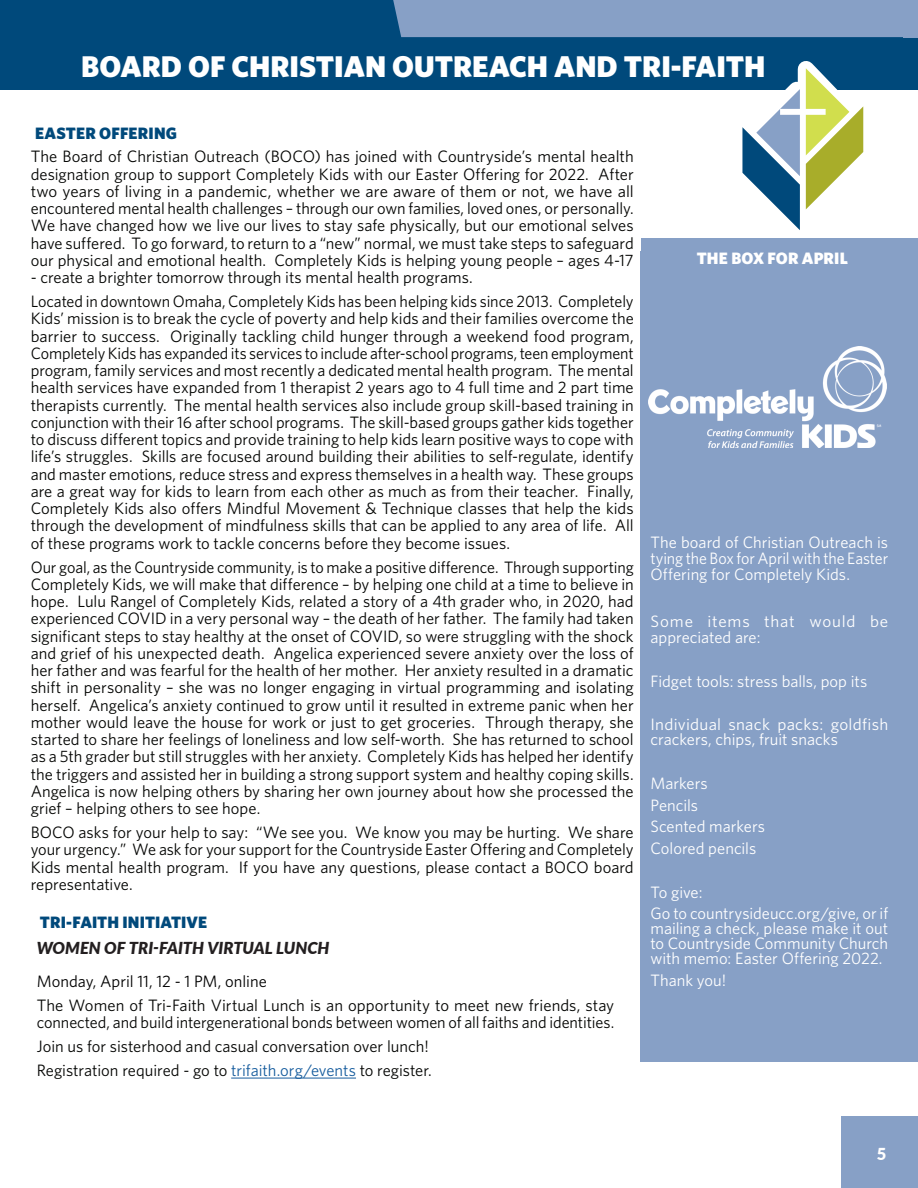
<style>
.page{position:relative;width:918px;height:1188px;background:#fff}
.page>*{position:absolute;margin:0;border:0;box-sizing:border-box;transform-origin:0 0}
.t1{font:900 30px "Whitney";color:#fff}
.t2{font:16.5px/17.2px "Whitney";color:#040503;text-align:justify}
.t3{font:16.5px/21.8px "Whitney";color:#fff}
.t4{font:16.5px/16.5px "Whitney";letter-spacing:.035em;color:#fff}
.t5{font:900 16.5px "Whitney";letter-spacing:.005em;color:#00497b}
.t6{font:italic 900 16.5px "Lato";color:#231f20}
.t7{font:16.5px "Whitney";color:#000}
.t8{font:900 16.5px "Whitney";letter-spacing:.005em;color:#fff}
.t9{font:900 16.5px "Lato";color:#fff}
.s1{color:#175d9e}
</style>
<div class="page">
<div style="left:842px;top:1116px;width:76px;height:72px;background:#87a0c6"></div>
<hr style="left:0;top:0;width:3px;height:90px;background:#00497b">
<div style="left:4px;top:0;width:914px;height:90px;background:#00497b"></div>
<svg style="left:726px;top:61px;width:151px;height:178px"></svg>
<div style="left:393px;top:0;width:511px;height:37px;background:#87a0c6"></div>
<div style="left:904px;top:0;width:14px;height:37px;background:#87a0c6"></div>
<div style="left:641px;top:251px;width:277px;height:811px;background:#87a0c6"></div>
<div style="left:641px;top:239px;width:277px;height:37px;background:#87a0c6"></div>
<hr style="left:231px;top:1078px;width:125px;height:1px;background:#175d9e">
<img style="left:649px;top:347px;width:237px;height:101px">
<h1 class="t1" style="left:81px;top:46px;width:686px">BOARD OF CHRISTIAN OUTREACH AND TRI-FAITH</h1>
<p class="t5" style="left:35px;top:122px;width:143px">EASTER OFFERING</p>
<p class="t2" style="left:31px;top:148px;width:605px">The Board of Christian Outreach (BOCO) has joined with Countryside’s mental health designation group to support Completely Kids with our Easter Offering for 2022. After two years of living in a pandemic, whether we are aware of them or not, we have all encountered mental health challenges – through our own families, loved ones, or personally.<br>We have changed how we live our lives to stay safe physically, but our emotional selves have suffered. To go forward, to return to a “new” normal, we must take steps to safeguard our physical and emotional health. Completely Kids is helping young people – ages 4-17</p>
<p class="t2" style="left:31px;top:265px;width:604px;line-height:24px">- create a brighter tomorrow through its mental health programs.<br>Located in downtown Omaha, Completely Kids has been helping kids since 2013. Completely</p>
<p class="t2" style="left:31px;top:310px;width:605px">Kids’ mission is to break the cycle of poverty and help kids and their families overcome the barrier to success. Originally tackling child hunger through a weekend food program, Completely Kids has expanded its services to include after-school programs, teen employment program, family services and most recently a dedicated mental health program. The mental health services have expanded from 1 therapist 2 years ago to 4 full time and 2 part time therapists currently. The mental health services also include group skill-based training in conjunction with their 16 after school programs. The skill-based groups gather kids together to discuss different topics and provide training to help kids learn positive ways to cope with life’s struggles. Skills are focused around building their abilities to self-regulate, identify and master emotions, reduce stress and express themselves in a health way. These groups are a great way for kids to learn from each other as much as from their teacher. Finally, Completely Kids also offers Mindful Movement &amp; Technique classes that help the kids through the development of mindfulness skills that can be applied to any area of life. All of these programs work to tackle concerns before they become issues.</p>
<p class="t2" style="left:31px;top:558px;width:605px">Our goal, as the Countryside community, is to make a positive difference. Through supporting Completely Kids, we will make that difference – by helping one child at a time to believe in hope. Lulu Rangel of Completely Kids, related a story of a 4th grader who, in 2020, had experienced COVID in a very personal way – the death of her father. The family had taken significant steps to stay healthy at the onset of COVID, so were struggling with the shock and grief of his unexpected death. Angelica experienced severe anxiety over the loss of her father and was fearful for the health of her mother. Her anxiety resulted in a dramatic shift in personality – she was no longer engaging in virtual programming and isolating herself. Angelica’s anxiety continued to grow until it resulted in extreme panic when her mother would leave the house for work or just to get groceries. Through therapy, she started to share her feelings of loneliness and low self-worth. She has returned to school as a 5th grader but still struggles with her anxiety. Completely Kids has helped her identify the triggers and assisted her in building a strong support system and healthy coping skills.<br>Angelica is now helping others by sharing her own journey about how she processed the grief – helping others to see hope.</p>
<p class="t2" style="left:31px;top:823px;width:605px">BOCO asks for your help to say: “We see you. We know you may be hurting. We share your urgency.” We ask for your support for the Countryside Easter Offering and Completely Kids mental health program. If you have any questions, please contact a BOCO board representative.</p>
<p class="t5" style="left:40px;top:912px;width:169px">TRI-FAITH INITIATIVE</p>
<p class="t6" style="left:37px;top:936px;width:294px">WOMEN OF TRI-FAITH VIRTUAL LUNCH</p>
<p class="t7" style="left:37px;top:970px;width:232px">Monday, April 11, 12 - 1 PM, online</p>
<p class="t2" style="left:37px;top:996px;width:579px">The Women of Tri-Faith Virtual Lunch is an opportunity to meet new friends, stay connected, and build intergenerational bonds between women of all faiths and identities.</p>
<p class="t2" style="left:37px;top:1034px;width:397px;line-height:24px">Join us for sisterhood and casual conversation over lunch!<br>Registration required - go to <span class="s1">trifaith.org/events</span> to register.</p>
<p class="t8" style="left:697px;top:247px;width:153px">THE BOX FOR APRIL</p>
<p class="t3" style="left:651px;top:533px;width:239px;line-height:16.5px;text-align:justify">The board of Christian Outreach is tying the Box for April with the Easter Offering for Completely Kids.</p>
<p class="t4" style="left:651px;top:613px;width:239px">Some items that would be appreciated are:</p>
<p class="t3" style="left:651px;top:670px;width:218px">Fidget tools: stress balls, pop its</p>
<p class="t3" style="left:651px;top:717px;width:239px;line-height:15px">Individual snack packs: goldfish crackers, chips, fruit snacks</p>
<p class="t3" style="left:651px;top:772px;width:116px">Markers<br>Pencils<br>Scented markers<br>Colored pencils</p>
<p class="t3" style="left:651px;top:881px;width:239px">To give:<br>Go to countrysideucc.org/give, or if</p>
<p class="t3" style="left:651px;top:921px;width:239px;line-height:15px;text-align:justify">mailing a check, please make it out to Countryside Community Church with memo: Easter Offering 2022.</p>
<p class="t3" style="left:651px;top:969px;width:77px">Thank you!</p>
<p class="t9" style="left:877px;top:1141px;width:11px">5</p>
</div>
